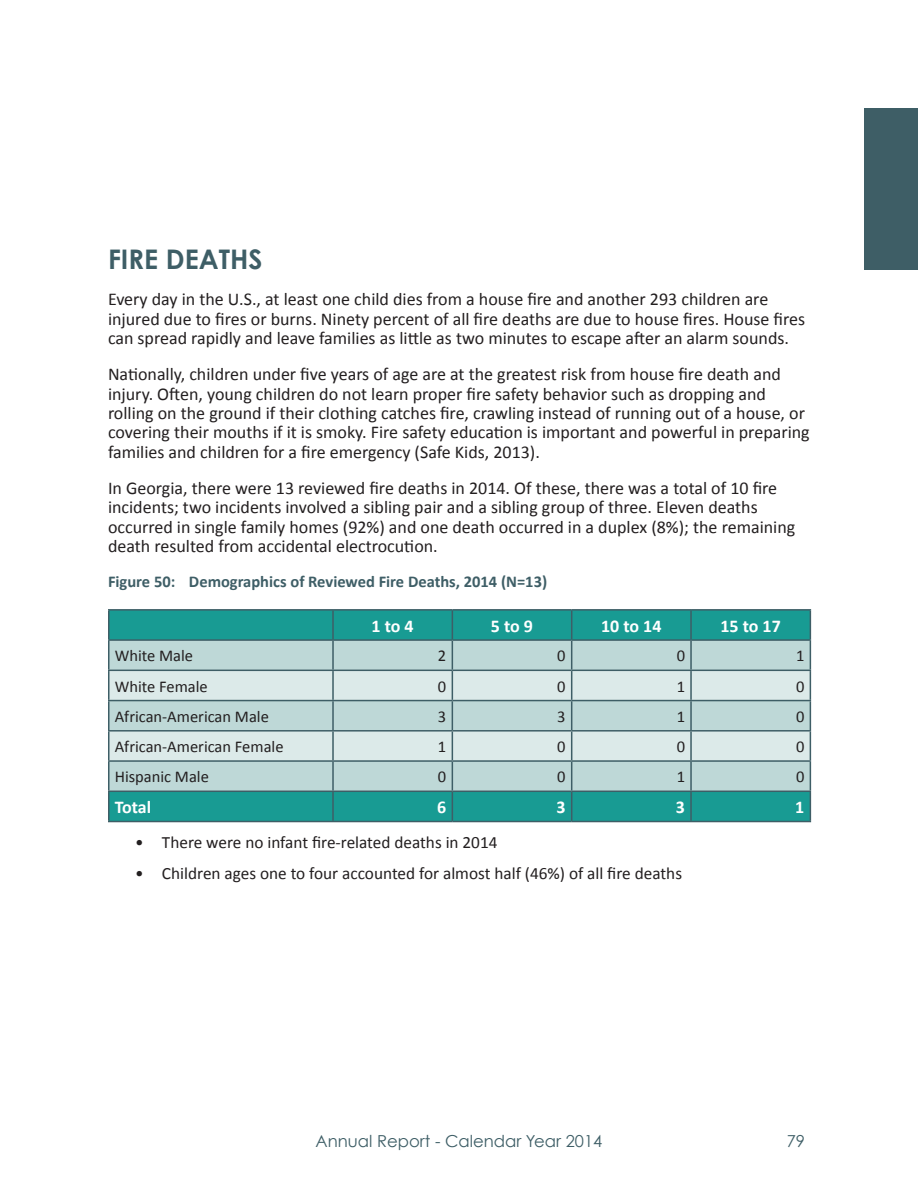
<style>
.page{position:relative;width:918px;height:1188px;background:#fff}
.page>*{position:absolute;margin:0;border:0;box-sizing:border-box;transform-origin:0 0}
.t1{font:700 27px "Century Gothic";color:#3e5e66}
.t2{font:18px/19.4px "Calibri";color:#231f20}
.t3{font:700 18px "Calibri";letter-spacing:-.005em;color:#fff}
.t4{font:17.25px "Calibri";color:#231f20}
.t5{font:16.5px "Calibri";color:#231f20}
.t6{font:700 16.5px "Calibri";color:#3e5e66}
.t7{font:16.5px "Century Gothic";color:#3e5e66}
</style>
<div class="page">
<hr style="left:108px;top:609px;width:225px;height:2px;background:#3e5e66">
<hr style="left:108px;top:611px;width:2px;height:28px;background:#3e5e66">
<hr style="left:333px;top:609px;width:119px;height:2px;background:#3e5e66">
<hr style="left:452px;top:609px;width:120px;height:2px;background:#3e5e66">
<hr style="left:572px;top:609px;width:119px;height:2px;background:#3e5e66">
<hr style="left:691px;top:609px;width:120px;height:2px;background:#3e5e66">
<hr style="left:108px;top:639px;width:225px;height:2px;background:#3e5e66">
<hr style="left:108px;top:641px;width:2px;height:29px;background:#3e5e66">
<hr style="left:108px;top:670px;width:225px;height:1px;background:#3e5e66">
<hr style="left:108px;top:671px;width:2px;height:29px;background:#3e5e66">
<hr style="left:108px;top:700px;width:225px;height:1px;background:#3e5e66">
<hr style="left:108px;top:701px;width:2px;height:29px;background:#3e5e66">
<hr style="left:108px;top:730px;width:225px;height:2px;background:#3e5e66">
<hr style="left:108px;top:732px;width:2px;height:28px;background:#3e5e66">
<hr style="left:108px;top:760px;width:225px;height:2px;background:#3e5e66">
<hr style="left:108px;top:762px;width:2px;height:29px;background:#3e5e66">
<hr style="left:108px;top:791px;width:225px;height:1px;background:#3e5e66">
<hr style="left:108px;top:792px;width:2px;height:29px;background:#3e5e66">
<svg style="left:109px;top:610px;width:702px;height:211px;background:#92c5c3"></svg>
<hr style="left:108px;top:821px;width:225px;height:1px;background:#3e5e66">
<hr style="left:333px;top:821px;width:119px;height:1px;background:#3e5e66">
<hr style="left:452px;top:821px;width:120px;height:1px;background:#3e5e66">
<hr style="left:572px;top:821px;width:119px;height:1px;background:#3e5e66">
<hr style="left:691px;top:821px;width:120px;height:1px;background:#3e5e66">
<div style="left:864px;top:108px;width:54px;height:162px;background:#3e5e66"></div>
<h1 class="t1" style="left:108px;top:243px;width:156px">FIRE DEATHS</h1>
<p class="t2" style="left:108px;top:290px;width:699px">Every day in the U.S., at least one child dies from a house fire and another 293 children are injured due to fires or burns. Ninety percent of all fire deaths are due to house fires. House fires can spread rapidly and leave families as little as two minutes to escape after an alarm sounds.</p>
<p class="t2" style="left:108px;top:365px;width:703px">Nationally, children under five years of age are at the greatest risk from house fire death and injury. Often, young children do not learn proper fire safety behavior such as dropping and rolling on the ground if their clothing catches fire, crawling instead of running out of a house, or covering their mouths if it is smoky. Fire safety education is important and powerful in preparing families and children for a fire emergency (Safe Kids, 2013).</p>
<p class="t2" style="left:108px;top:478px;width:689px">In Georgia, there were 13 reviewed fire deaths in 2014. Of these, there was a total of 10 fire incidents; two incidents involved a sibling pair and a sibling group of three. Eleven deaths occurred in single family homes (92%) and one death occurred in a duplex (8%); the remaining death resulted from accidental electrocution.</p>
<p class="t6" style="left:108px;top:571px;width:441px">Figure 50: Demographics of Reviewed Fire Deaths, 2014 (N=13)</p>
<p class="t3" style="left:372px;top:614px;width:44px">1 to 4</p>
<p class="t3" style="left:491px;top:614px;width:44px">5 to 9</p>
<p class="t3" style="left:601px;top:614px;width:62px">10 to 14</p>
<p class="t3" style="left:721px;top:614px;width:62px">15 to 17</p>
<p class="t5" style="left:115px;top:645px;width:80px">White Male</p>
<p class="t5" style="left:438px;top:645px;width:10px">2</p>
<p class="t5" style="left:557px;top:645px;width:10px">0</p>
<p class="t5" style="left:677px;top:645px;width:10px">0</p>
<p class="t5" style="left:796px;top:645px;width:10px">1</p>
<p class="t5" style="left:115px;top:676px;width:95px">White Female</p>
<p class="t5" style="left:438px;top:676px;width:10px">0</p>
<p class="t5" style="left:557px;top:676px;width:10px">0</p>
<p class="t5" style="left:677px;top:676px;width:10px">1</p>
<p class="t5" style="left:796px;top:676px;width:10px">0</p>
<p class="t5" style="left:115px;top:706px;width:156px">African-American Male</p>
<p class="t5" style="left:438px;top:706px;width:10px">3</p>
<p class="t5" style="left:557px;top:706px;width:10px">3</p>
<p class="t5" style="left:677px;top:706px;width:10px">1</p>
<p class="t5" style="left:796px;top:706px;width:10px">0</p>
<p class="t5" style="left:115px;top:736px;width:170px">African-American Female</p>
<p class="t5" style="left:438px;top:736px;width:10px">1</p>
<p class="t5" style="left:557px;top:736px;width:10px">0</p>
<p class="t5" style="left:677px;top:736px;width:10px">0</p>
<p class="t5" style="left:796px;top:736px;width:10px">0</p>
<p class="t5" style="left:115px;top:766px;width:96px">Hispanic Male</p>
<p class="t5" style="left:438px;top:766px;width:10px">0</p>
<p class="t5" style="left:557px;top:766px;width:10px">0</p>
<p class="t5" style="left:677px;top:766px;width:10px">1</p>
<p class="t5" style="left:796px;top:766px;width:10px">0</p>
<p class="t3" style="left:115px;top:796px;width:38px">Total</p>
<p class="t3" style="left:437px;top:796px;width:11px">6</p>
<p class="t3" style="left:557px;top:796px;width:11px">3</p>
<p class="t3" style="left:676px;top:796px;width:11px">3</p>
<p class="t3" style="left:795px;top:796px;width:11px">1</p>
<p class="t4" style="left:135px;top:831px;width:364px">• There were no infant fire-related deaths in 2014</p>
<p class="t4" style="left:135px;top:862px;width:549px">• Children ages one to four accounted for almost half (46%) of all fire deaths</p>
<p class="t7" style="left:316px;top:1131px;width:288px">Annual Report - Calendar Year 2014</p>
<p class="t7" style="left:787px;top:1131px;width:20px">79</p>
</div>
